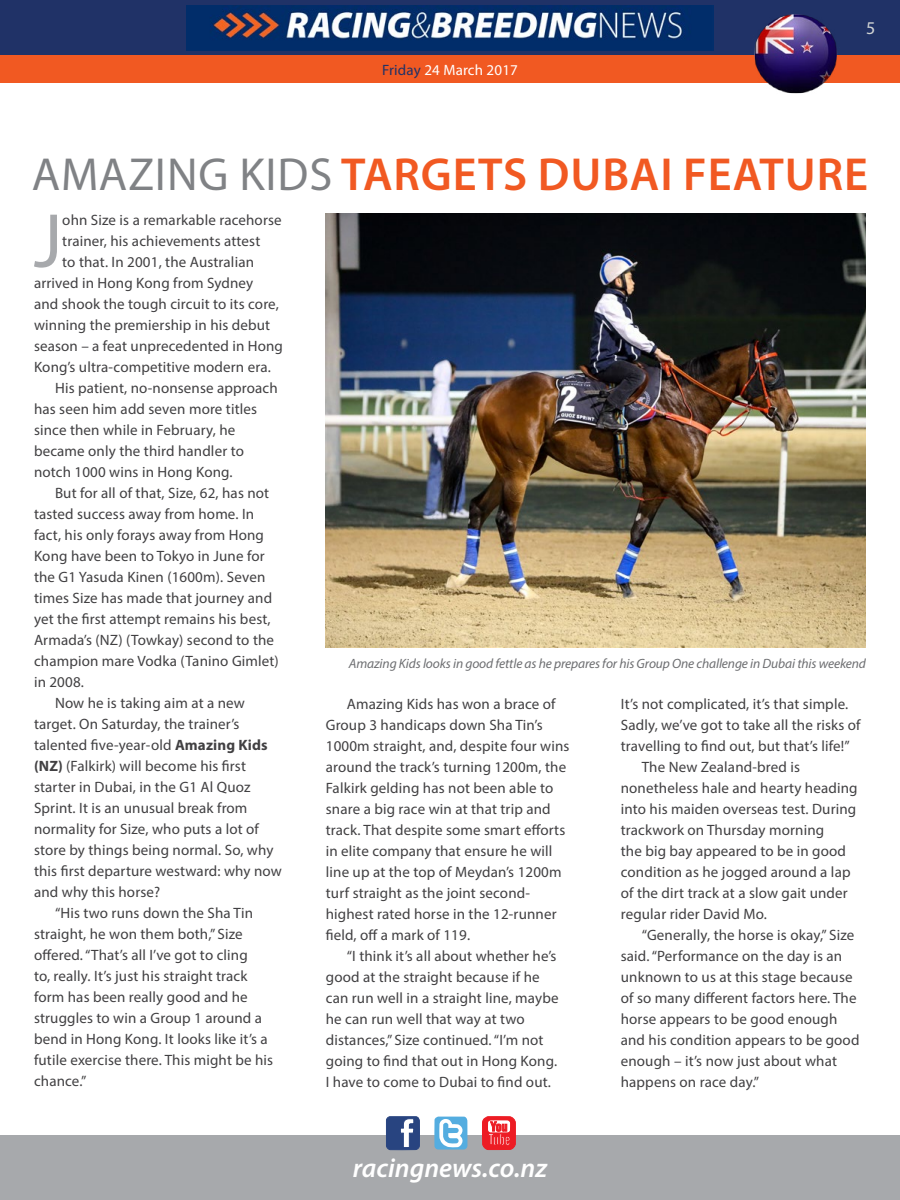
<style>
.page{position:relative;width:900px;height:1200px;background:#fff}
.page>*{position:absolute;margin:0;border:0;box-sizing:border-box;transform-origin:0 0}
.t1{font:77.25px "Myriad Pro";color:#a7a9ac}
.t2{font:600 46.5px "Myriad Pro";letter-spacing:.02em;color:#f15922}
.t3{font:46.5px "Myriad Pro";color:#808285}
.t4{font:italic 600 27px "Myriad Pro";color:#fff}
.t5{font:18px "Myriad Pro";color:#d1d4d4}
.t6{font:15px/21px "Myriad Pro";letter-spacing:.01em;color:#414042}
.t7{font:15px "Myriad Pro";letter-spacing:.01em;color:#fff}
.t8{font:italic 13.5px "Myriad Pro";letter-spacing:-.01em;color:#6d6e71}
.s1{color:#203267}
.s2{font-weight:400;color:#808285}
.s3{font-weight:700}
</style>
<div class="page">
<div style="left:0;top:1136px;width:900px;height:64px;background:#a7a9ac"></div>
<svg style="left:386px;top:1117px;width:34px;height:33px"></svg>
<svg style="left:434px;top:1117px;width:33px;height:33px"></svg>
<svg style="left:482px;top:1116px;width:34px;height:34px"></svg>
<div style="left:0;top:0;width:900px;height:64px;background:#203267"></div>
<div style="left:0;top:56px;width:900px;height:27px;background:#f15922"></div>
<img style="left:187px;top:5px;width:526px;height:46px">
<img style="left:326px;top:214px;width:540px;height:433px">
<img style="left:752px;top:14px;width:88px;height:80px">
<p class="t7" style="left:382px;top:61px;width:137px"><span class="s1">Friday</span> 24 March 2017</p>
<p class="t5" style="left:866px;top:17px;width:11px">5</p>
<h2 class="t3" style="left:32px;top:145px;width:58px">Amazing</h2>
<h2 class="t2" style="left:239px;top:144px;width:630px"><span class="s2">Kids</span> TARG ETS DUBAI FEATURE</h2>
<h1 class="t1" style="left:34px;top:193px;width:30px">J</h1>
<p class="t6" style="left:62px;top:209px;width:221px">ohn Size is a remarkable racehorse</p>
<p class="t6" style="left:62px;top:230px;width:200px">trainer, his achievements attest</p>
<p class="t6" style="left:62px;top:251px;width:193px">to that. In 2001, the Australian</p>
<p class="t6" style="left:34px;top:272px;width:221px">arrived in Hong Kong from Sydney</p>
<p class="t6" style="left:34px;top:293px;width:246px">and shook the tough circuit to its core,</p>
<p class="t6" style="left:34px;top:314px;width:238px">winning the premiership in his debut</p>
<p class="t6" style="left:34px;top:335px;width:250px">season – a feat unprecedented in Hong</p>
<p class="t6" style="left:34px;top:356px;width:238px">Kong’s ultra-competitive modern era.</p>
<p class="t6" style="left:55px;top:377px;width:224px">His patient, no-nonsense approach</p>
<p class="t6" style="left:34px;top:398px;width:225px">has seen him add seven more titles</p>
<p class="t6" style="left:34px;top:419px;width:203px">since then while in February, he</p>
<p class="t6" style="left:34px;top:440px;width:211px">became only the third handler to</p>
<p class="t6" style="left:34px;top:461px;width:200px">notch 1000 wins in Hong Kong.</p>
<p class="t6" style="left:55px;top:482px;width:216px">But for all of that, Size, 62, has not</p>
<p class="t6" style="left:34px;top:503px;width:222px">tasted success away from home. In</p>
<p class="t6" style="left:34px;top:524px;width:231px">fact, his only forays away from Hong</p>
<p class="t6" style="left:34px;top:545px;width:232px">Kong have been to Tokyo in June for</p>
<p class="t6" style="left:34px;top:566px;width:233px">the G1 Yasuda Kinen (1600m). Seven</p>
<p class="t6" style="left:34px;top:587px;width:240px">times Size has made that journey and</p>
<p class="t6" style="left:34px;top:608px;width:238px">yet the first attempt remains his best,</p>
<p class="t6" style="left:34px;top:629px;width:242px">Armada’s (NZ) (Towkay) second to the</p>
<p class="t6" style="left:34px;top:650px;width:246px">champion mare Vodka (Tanino Gimlet)</p>
<p class="t6" style="left:34px;top:671px;width:51px">in 2008.</p>
<p class="t6" style="left:55px;top:692px;width:191px">Now he is taking aim at a new</p>
<p class="t6" style="left:34px;top:713px;width:207px">target. On Saturday, the trainer’s</p>
<p class="t6" style="left:34px;top:734px;width:235px">talented five-year-old <span class="s3">Amazing Kids</span></p>
<p class="t6" style="left:34px;top:755px;width:213px"><span class="s3">(NZ)</span> (Falkirk) will become his first</p>
<p class="t6" style="left:34px;top:776px;width:218px">starter in Dubai, in the G1 Al Quoz</p>
<p class="t6" style="left:34px;top:797px;width:215px">Sprint. It is an unusual break from</p>
<p class="t6" style="left:34px;top:818px;width:227px">normality for Size, who puts a lot of</p>
<p class="t6" style="left:34px;top:839px;width:241px">store by things being normal. So, why</p>
<p class="t6" style="left:34px;top:860px;width:249px">this first departure westward: why now</p>
<p class="t6" style="left:34px;top:881px;width:128px">and why this horse?</p>
<p class="t6" style="left:55px;top:902px;width:199px">“His two runs down the Sha Tin</p>
<p class="t6" style="left:34px;top:923px;width:210px">straight, he won them both,” Size</p>
<p class="t6" style="left:34px;top:944px;width:215px">offered. “That’s all I’ve got to cling</p>
<p class="t6" style="left:34px;top:965px;width:215px">to, really. It’s just his straight track</p>
<p class="t6" style="left:34px;top:986px;width:215px">form has been really good and he</p>
<p class="t6" style="left:34px;top:1007px;width:230px">struggles to win a Group 1 around a</p>
<p class="t6" style="left:34px;top:1028px;width:235px">bend in Hong Kong. It looks like it’s a</p>
<p class="t6" style="left:34px;top:1049px;width:241px">futile exercise there. This might be his</p>
<p class="t6" style="left:34px;top:1070px;width:54px">chance.”</p>
<p class="t8" style="left:349px;top:655px;width:519px">Amazing Kids looks in good fettle as he prepares for his Group One challenge in Dubai this weekend</p>
<p class="t6" style="left:326px;top:693px;width:245px;text-indent:21px">Amazing Kids has won a brace of Group 3 handicaps down Sha Tin’s 1000m straight, and, despite four wins around the track’s turning 1200m, the Falkirk gelding has not been able to snare a big race win at that trip and track. That despite some smart efforts in elite company that ensure he will line up at the top of Meydan’s 1200m turf straight as the joint second&shy;highest rated horse in the 12-runner field, off a mark of 119.</p>
<p class="t6" style="left:326px;top:945px;width:234px;text-indent:21px">“I think it’s all about whether he’s good at the straight because if he can run well in a straight line, maybe he can run well that way at two distances,” Size continued. “I’m not going to find that out in Hong Kong.<br>I have to come to Dubai to find out.</p>
<h3 class="t4" style="left:353px;top:1150px;width:196px">racingnews.co.nz</h3>
<p class="t6" style="left:621px;top:693px;width:229px">It’s not complicated, it’s that simple.</p>
<p class="t6" style="left:621px;top:714px;width:241px">Sadly, we’ve got to take all the risks of</p>
<p class="t6" style="left:621px;top:735px;width:230px">travelling to find out, but that’s life!”</p>
<p class="t6" style="left:642px;top:756px;width:160px">The New Zealand-bred is</p>
<p class="t6" style="left:621px;top:777px;width:238px">nonetheless hale and hearty heading</p>
<p class="t6" style="left:621px;top:798px;width:237px">into his maiden overseas test. During</p>
<p class="t6" style="left:621px;top:819px;width:205px">trackwork on Thursday morning</p>
<p class="t6" style="left:621px;top:840px;width:227px">the big bay appeared to be in good</p>
<p class="t6" style="left:621px;top:861px;width:231px">condition as he jogged around a lap</p>
<p class="t6" style="left:621px;top:882px;width:228px">of the dirt track at a slow gait under</p>
<p class="t6" style="left:621px;top:903px;width:148px">regular rider David Mo.</p>
<p class="t6" style="left:642px;top:924px;width:214px">“Generally, the horse is okay,” Size</p>
<p class="t6" style="left:621px;top:945px;width:223px">said. “Performance on the day is an</p>
<p class="t6" style="left:621px;top:966px;width:233px">unknown to us at this stage because</p>
<p class="t6" style="left:621px;top:987px;width:237px">of so many different factors here. The</p>
<p class="t6" style="left:621px;top:1008px;width:218px">horse appears to be good enough</p>
<p class="t6" style="left:621px;top:1029px;width:240px">and his condition appears to be good</p>
<p class="t6" style="left:621px;top:1050px;width:218px">enough – it’s now just about what</p>
<p class="t6" style="left:621px;top:1071px;width:140px">happens on race day.”</p>
</div>
